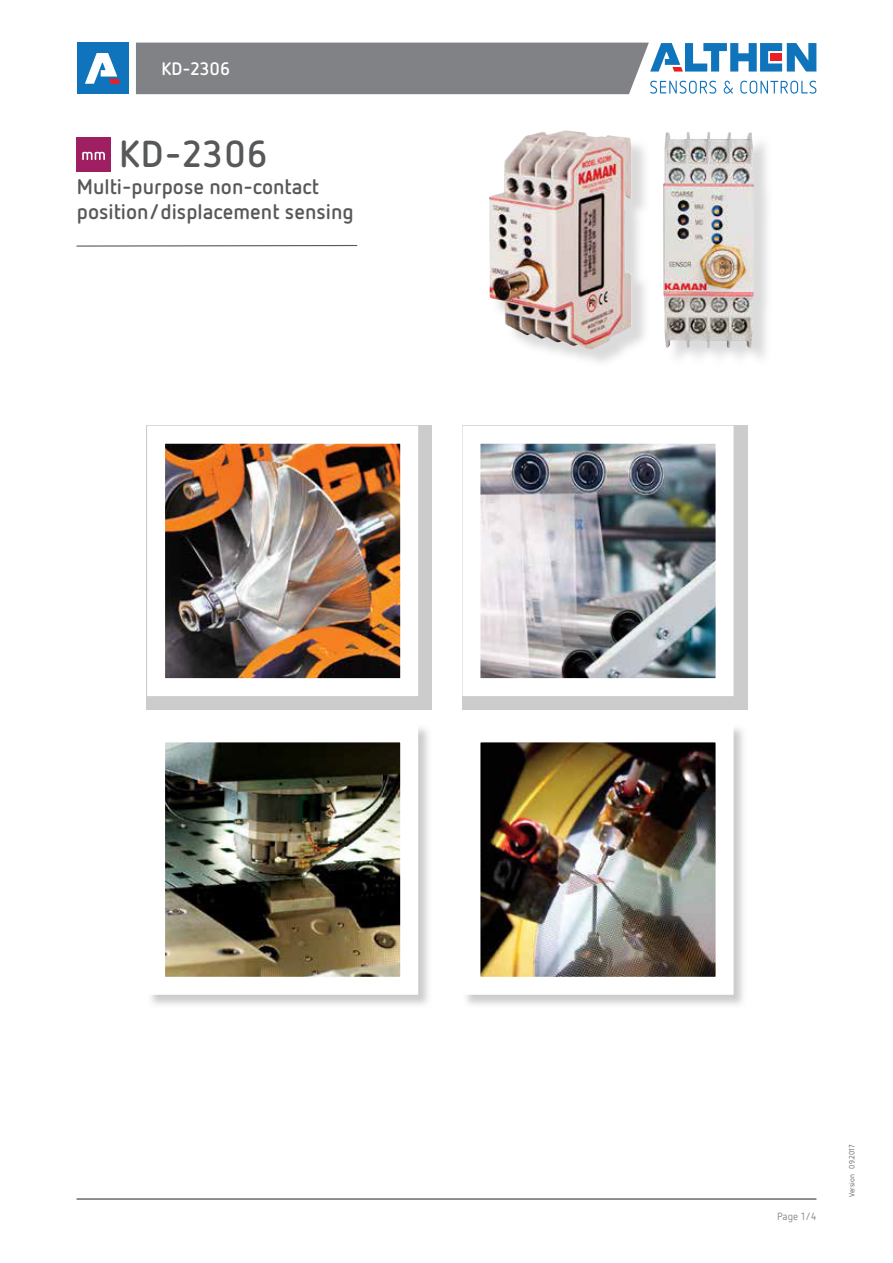
<style>
.page{position:relative;width:893px;height:1263px;background:#fff}
.page>*{position:absolute;margin:0;border:0;box-sizing:border-box;transform-origin:0 0}
.t1{font:700 37.5px "Netto OT";letter-spacing:.025em;color:#57585a}
.Fliesstext_Head_10p{font:700 21px "Netto OT";color:#57585a}
._1Head_12pf_Bold{font:700 18px "Netto OT";color:#fff}
.t2{font:10.5px "Netto OT";color:#808285}
.Datum_5pt_regular{font:7.5px "Netto OT";color:#57585a}
</style>
<div class="page">
<svg style="left:136px;top:43px;width:680px;height:51px;background:#8b949d"></svg>
<div style="left:77px;top:43px;width:51px;height:51px;background:#1074bc"></div>
<svg style="left:85px;top:53px;width:35px;height:31px"></svg>
<hr style="left:77px;top:1199px;width:739px;height:1px;background:#231f20">
<svg style="left:76px;top:245px;width:282px;height:2px"></svg>
<div style="left:147px;top:425px;width:285px;height:285px;background:#ccc"></div>
<img style="left:166px;top:445px;width:233px;height:232px">
<div style="left:147px;top:426px;width:271px;height:270px;border:18px solid #fff"></div>
<div style="left:462px;top:425px;width:285px;height:285px;background:#ccc"></div>
<img style="left:481px;top:445px;width:234px;height:232px">
<div style="left:462px;top:426px;width:272px;height:270px;border:18px solid #fff"></div>
<img style="left:151px;top:728px;width:277px;height:277px">
<img style="left:166px;top:743px;width:233px;height:233px">
<img style="left:481px;top:743px;width:234px;height:233px">
<img style="left:526px;top:133px;width:242px;height:229px">
<img style="left:489px;top:130px;width:78px;height:213px">
<div style="left:77px;top:137px;width:34px;height:34px;background:#9e1f62"></div>
<svg style="left:82px;top:152px;width:23px;height:8px"></svg>
<p class="_1Head_12pf_Bold" style="left:161px;top:57px;width:70px">KD-2306</p>
<p class="t1" style="left:119px;top:131px;width:150px">KD-2306</p>
<p class="Fliesstext_Head_10p" style="left:77px;top:173px;width:244px">Multi-purpose non-contact</p>
<p class="Fliesstext_Head_10p" style="left:77px;top:198px;width:278px">position/displacement sensing</p>
<p class="t2" style="left:777px;top:1210px;width:41px">Page 1/4</p>
<p class="Datum_5pt_regular" style="left:847px;top:1197px;width:54px;rotate:-90deg">Version 09.2017</p>
</div>
